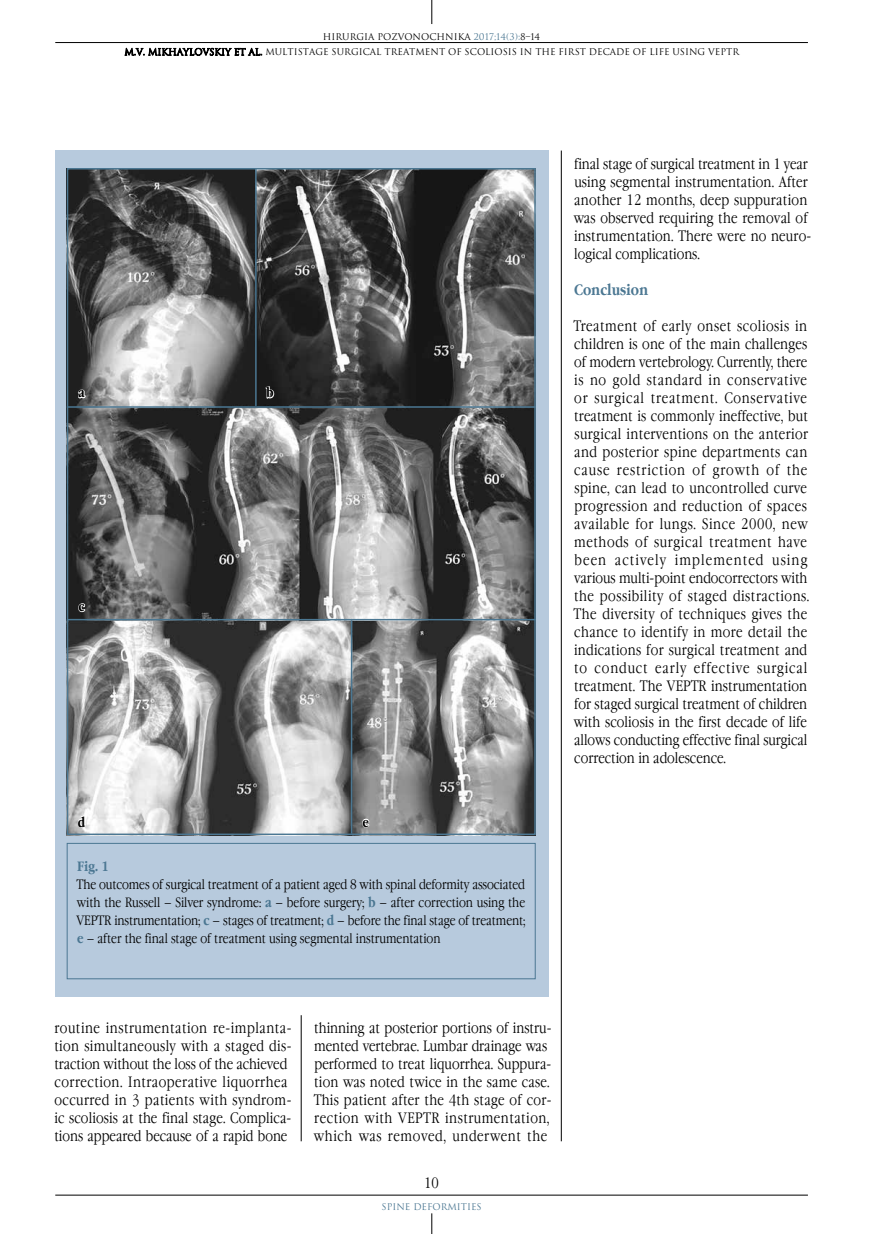
<style>
.page{position:relative;width:893px;height:1234px;background:#fff}
.page>*{position:absolute;margin:0;border:0;box-sizing:border-box;transform-origin:0 0}
.t1{font:300 15px/18px "Garamond Narrow C";letter-spacing:.02em;color:#000}
.t2{font:700 15px "Garamond Narrow C";color:#4b7792}
.t3{font:300 13.5px/18px "Garamond Narrow C";color:#000;text-align:justify}
.t4{font:700 13.5px "Garamond Narrow C";color:#4b7792}
.t5{font:700 13.5px "Garamond Narrow C";color:#000}
.t6{font:9px "Romul";color:#000}
.t7{font:9px "Romul";color:#4b7792}
.s1{color:#4b7792}
.s2{font-weight:700;color:#4b7792}
</style>
<div class="page">
<hr style="left:55px;top:42px;width:753px;height:1px;background:#000">
<svg style="left:432px;top:0;width:1px;height:24px"></svg>
<hr style="left:55px;top:1194px;width:753px;height:1px;background:#000">
<svg style="left:432px;top:1213px;width:1px;height:20px"></svg>
<svg style="left:125px;top:43px;width:137px;height:13px"></svg>
<div style="left:55px;top:150px;width:494px;height:846px;background:#b7cadd"></div>
<div style="left:67px;top:842px;width:469px;height:136px;border:1px solid #4b7792"></div>
<img style="left:70px;top:171px;width:463px;height:660px">
<div style="left:67px;top:168px;width:469px;height:666px;border:2px solid #4b7792"></div>
<hr style="left:255px;top:169px;width:2px;height:237px;background:#4b7792">
<hr style="left:351px;top:620px;width:1px;height:213px;background:#4b7792">
<svg style="left:77px;top:384px;width:10px;height:15px"></svg>
<svg style="left:265px;top:385px;width:10px;height:21px"></svg>
<svg style="left:77px;top:602px;width:9px;height:24px"></svg>
<svg style="left:77px;top:814px;width:10px;height:14px"></svg>
<svg style="left:361px;top:817px;width:10px;height:11px"></svg>
<hr style="left:67px;top:406px;width:469px;height:1px;background:#4b7792">
<hr style="left:67px;top:618px;width:469px;height:2px;background:#4b7792">
<hr style="left:561px;top:150px;width:1px;height:990px;background:#000">
<hr style="left:301px;top:1014px;width:1px;height:126px;background:#000">
<p class="t6" style="left:323px;top:31px;width:219px">HIRURGIA POZVONOCHNIKA <span class="s1">2017;14(3):</span>8–14</p>
<p class="t6" style="left:124px;top:47px;width:616px">M.V. MIKHAYLOVSKIY ET AL. MULTISTAGE SURGICAL TREATMENT OF SCOLIOSIS IN THE FIRST DECADE OF LIFE USING VEPTR</p>
<p class="t5" style="left:78px;top:385px;width:8px">а</p>
<p class="t5" style="left:266px;top:385px;width:9px">b</p>
<p class="t5" style="left:79px;top:598px;width:8px">c</p>
<p class="t5" style="left:78px;top:814px;width:9px">d</p>
<p class="t5" style="left:362px;top:814px;width:8px">e</p>
<p class="t4" style="left:77px;top:858px;width:33px">Fig. 1</p>
<p class="t3" style="left:76px;top:875px;width:451px">The outcomes of surgical treatment of a patient aged 8 with spinal deformity associated with the Russell – Silver syndrome: <span class="s2">a</span> – before surgery; <span class="s2">b</span> – after correction using the VEPTR instrumentation; <span class="s2">c</span> – stages of treatment; <span class="s2">d</span> – before the final stage of treatment; <span class="s2">e</span> – after the final stage of treatment using segmental instrumentation</p>
<p class="t1" style="left:574px;top:155px;width:239px">final stage of surgical treatment in 1 year using segmental instrumentation. After another 12 months, deep suppuration was observed requiring the removal of instrumentation. There were no neuro&shy;logical complications.</p>
<p class="t2" style="left:574px;top:281px;width:76px">Conclusion</p>
<p class="t1" style="left:574px;top:317px;width:237px">Treatment of early onset scoliosis in children is one of the main challenges of modern vertebrology. Currently, there is no gold standard in conservative or surgical treatment. Conservative treatment is commonly ineffective, but surgical interventions on the anterior and posterior spine departments can cause restriction of growth of the spine, can lead to uncontrolled curve progression and reduction of spaces available for lungs. Since 2000, new methods of surgical treatment have been actively implemented using various multi-point endocorrectors with the possibility of staged distractions.<br>The diversity of techniques gives the chance to identify in more detail the indications for surgical treatment and to conduct early effective surgical treatment. The VEPTR instrumentation for staged surgical treatment of children with scoliosis in the first decade of life allows conducting effective final surgical correction in adolescence.</p>
<p class="t1" style="left:54px;top:1019px;width:239px">routine instrumentation re-implanta&shy;tion simultaneously with a staged dis&shy;traction without the loss of the achieved correction. Intraoperative liquorrhea occurred in 3 patients with syndrom&shy;ic scoliosis at the final stage. Complica&shy;tions appeared because of a rapid bone</p>
<p class="t1" style="left:314px;top:1019px;width:239px">thinning at posterior portions of instru&shy;mented vertebrae. Lumbar drainage was performed to treat liquorrhea. Suppura&shy;tion was noted twice in the same case.<br>This patient after the 4th stage of cor&shy;rection with VEPTR instrumentation, which was removed, underwent the</p>
<p class="t1" style="left:424px;top:1173px;width:16px">10</p>
<p class="t7" style="left:382px;top:1200px;width:102px">SPINE DEFORMITIES</p>
</div>
